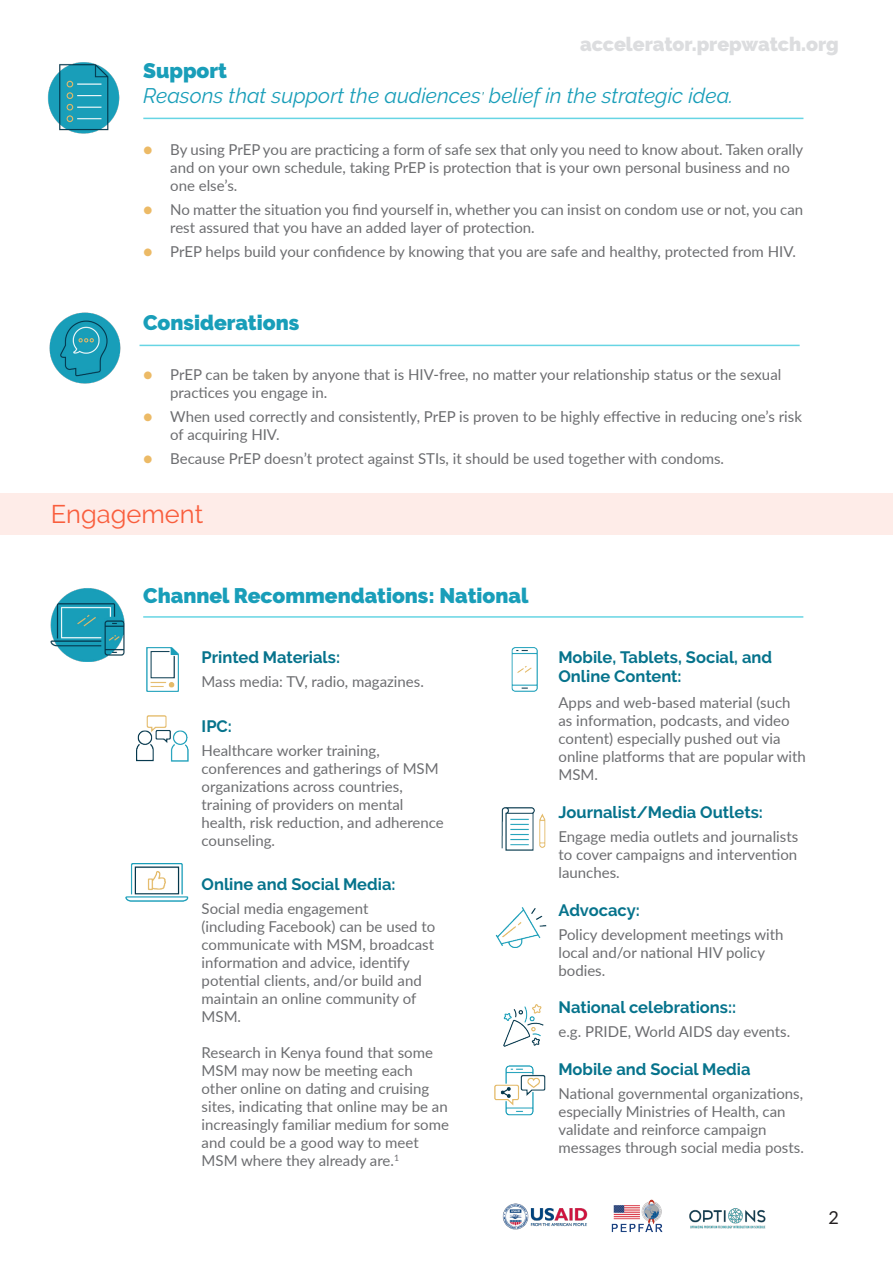
<style>
.page{position:relative;width:893px;height:1263px;background:#fff}
.page>*{position:absolute;margin:0;border:0;box-sizing:border-box;transform-origin:0 0}
.t1{font:25.5px "Raleway";color:#f95e3d}
.t2{font:italic 21px/25.2px "Raleway";color:#199eb9}
.t3{font:900 21px "Raleway";color:#199eb9}
.t4{font:900 19.5px "Raleway";color:#dcdddf}
.t5{font:18px "Lato";color:#231f20}
.t6{font:700 16.5px "Raleway";color:#06738c}
.Body{font:800 16.5px "Lato";color:#ecba66}
.Body-2{font:15px/18px "Lato";color:#6c6d70}
.t7{font:italic 15px "Raleway";color:#238f99}
.s1{font-weight:900;font-style:normal}
</style>
<div class="page">
<img style="left:694px;top:1208px;width:72px;height:21px">
<img style="left:611px;top:1199px;width:83px;height:33px">
<img style="left:502px;top:1203px;width:86px;height:27px">
<hr style="left:143px;top:616px;width:660px;height:2px;background:#67d5e4">
<img style="left:147px;top:647px;width:32px;height:44px">
<img style="left:137px;top:715px;width:52px;height:46px">
<hr style="left:140px;top:345px;width:660px;height:1px;background:#67d5e4">
<hr style="left:143px;top:118px;width:660px;height:1px;background:#67d5e4">
<img style="left:47px;top:62px;width:73px;height:72px">
<img style="left:49px;top:312px;width:72px;height:72px">
<img style="left:50px;top:588px;width:75px;height:74px">
<img style="left:494px;top:1066px;width:51px;height:49px">
<div style="left:0;top:493px;width:893px;height:42px;background:#feece8"></div>
<img style="left:512px;top:647px;width:25px;height:44px">
<img style="left:126px;top:863px;width:63px;height:38px">
<img style="left:501px;top:808px;width:44px;height:42px">
<img style="left:495px;top:907px;width:52px;height:41px">
<img style="left:503px;top:1005px;width:40px;height:41px">
<h2 class="t4" style="left:580px;top:33px;width:260px">accelerator.prepwatch.org</h2>
<h2 class="t2" style="left:143px;top:58px;width:591px"><span class="s1">Support<br></span>Reasons that support the audiences belief in the strategic idea.</h2>
<h2 class="t7" style="left:481px;top:89px;width:4px">’</h2>
<p class="Body" style="left:143px;top:136px;width:11px">•</p>
<p class="Body" style="left:143px;top:196px;width:11px">•</p>
<p class="Body" style="left:143px;top:238px;width:11px">•</p>
<p class="Body-2" style="left:170px;top:139px;width:634px">By using PrEP you are practicing a form of safe sex that only you need to know about. Taken orally</p>
<p class="Body-2" style="left:170px;top:157px;width:621px">and on your own schedule, taking PrEP is protection that is your own personal business and no one else .s’</p>
<p class="Body-2" style="left:170px;top:199px;width:634px">No matter the situation you find yourself in, whether you can insist on condom use or not, you can</p>
<p class="Body-2" style="left:170px;top:217px;width:366px">rest assured that you have an added layer of protection.</p>
<p class="Body-2" style="left:170px;top:241px;width:627px">PrEP helps build your confidence by knowing that you are safe and healthy, protected from HIV.</p>
<h2 class="t3" style="left:143px;top:310px;width:158px">Considerations</h2>
<p class="Body-2" style="left:170px;top:365px;width:613px">PrEP can be taken by anyone that is HIV-free, no matter your relationship status or the sexual</p>
<p class="Body" style="left:143px;top:362px;width:11px">•</p>
<p class="Body" style="left:143px;top:404px;width:11px">•</p>
<p class="Body" style="left:143px;top:446px;width:11px">•</p>
<p class="Body-2" style="left:170px;top:383px;width:159px">practices you engage in.</p>
<p class="Body-2" style="left:170px;top:407px;width:633px">When used correctly and consistently, PrEP is proven to be highly effective in reducing one s’ risk</p>
<p class="Body-2" style="left:170px;top:425px;width:111px">of acquiring HIV.</p>
<p class="Body-2" style="left:170px;top:449px;width:555px">Because PrEP doesn t’ protect against STIs it, should be used together with condoms.</p>
<h1 class="t1" style="left:51px;top:499px;width:154px">Engagement</h1>
<h2 class="t3" style="left:143px;top:583px;width:387px">Channel Recommendations: National</h2>
<h3 class="t6" style="left:202px;top:647px;width:140px">Printed Materials:</h3>
<p class="Body-2" style="left:202px;top:672px;width:224px">Mass media: TV, radio, magazines.</p>
<h3 class="t6" style="left:202px;top:717px;width:32px">IPC:</h3>
<p class="Body-2" style="left:202px;top:741px;width:180px">Healthcare worker training,</p>
<p class="Body-2" style="left:202px;top:759px;width:239px">conferences and gatherings of MSM</p>
<p class="Body-2" style="left:202px;top:777px;width:203px">organizations across countries,</p>
<p class="Body-2" style="left:202px;top:795px;width:203px">training of providers on mental</p>
<p class="Body-2" style="left:202px;top:813px;width:244px">health, risk reduction, and adherence</p>
<p class="Body-2" style="left:202px;top:831px;width:75px">counseling.</p>
<h3 class="t6" style="left:202px;top:874px;width:195px">Online and Social Media:</h3>
<p class="Body-2" style="left:202px;top:899px;width:168px">Social media engagement</p>
<p class="Body-2" style="left:202px;top:917px;width:235px">(including Facebook) can be used to</p>
<p class="Body-2" style="left:202px;top:935px;width:234px">communicate with MSM, broadcast</p>
<p class="Body-2" style="left:202px;top:953px;width:210px">information and advice, identify</p>
<p class="Body-2" style="left:202px;top:971px;width:222px">potential clients, and/or build and</p>
<p class="Body-2" style="left:202px;top:989px;width:216px">maintain an online community of</p>
<p class="Body-2" style="left:202px;top:1007px;width:41px">MSM.</p>
<p class="Body-2" style="left:202px;top:1043px;width:233px">Research in Kenya found that some</p>
<p class="Body-2" style="left:202px;top:1061px;width:213px">MSM may now be meeting each</p>
<p class="Body-2" style="left:202px;top:1079px;width:229px">other online on dating and cruising</p>
<p class="Body-2" style="left:202px;top:1097px;width:248px">sites, indicating that online may be an</p>
<p class="Body-2" style="left:202px;top:1115px;width:249px">increasingly familiar medium for some</p>
<p class="Body-2" style="left:202px;top:1133px;width:219px">and could be a good way to meet</p>
<p class="Body-2" style="left:202px;top:1151px;width:199px">MSM where they already are.<sup>1</sup></p>
<h3 class="t6" style="left:558px;top:647px;width:215px">Mobile, Tablets, Social, and</h3>
<h3 class="t6" style="left:558px;top:667px;width:125px">Online Content:</h3>
<h3 class="Body-2" style="left:558px;top:693px;width:234px">Apps and web-based material (such</h3>
<p class="Body-2" style="left:558px;top:711px;width:233px">as information, podcasts, and video</p>
<p class="Body-2" style="left:558px;top:729px;width:224px">content) especially pushed out via</p>
<p class="Body-2" style="left:558px;top:747px;width:249px">online platforms that are popular with</p>
<p class="Body-2" style="left:558px;top:765px;width:41px">MSM.</p>
<h3 class="t6" style="left:558px;top:802px;width:206px">Journalist/Media Outlets:</h3>
<p class="Body-2" style="left:558px;top:827px;width:241px">Engage media outlets and journalists</p>
<p class="Body-2" style="left:558px;top:845px;width:240px">to cover campaigns and intervention</p>
<p class="Body-2" style="left:558px;top:863px;width:63px">launches.</p>
<h3 class="t6" style="left:558px;top:900px;width:83px">Advocacy:</h3>
<p class="Body-2" style="left:558px;top:924px;width:227px">Policy development meetings with</p>
<p class="Body-2" style="left:558px;top:942px;width:208px">local and/or national HIV policy</p>
<p class="Body-2" style="left:558px;top:960px;width:48px">bodies.</p>
<h3 class="t6" style="left:558px;top:998px;width:179px">National celebrations::</h3>
<p class="Body-2" style="left:558px;top:1022px;width:233px">.g.e PRIDE, World AIDS day events.</p>
<h3 class="t6" style="left:558px;top:1060px;width:194px">Mobile and Social Media</h3>
<p class="Body-2" style="left:558px;top:1084px;width:246px">National governmental organizations,</p>
<p class="Body-2" style="left:558px;top:1102px;width:229px">especially Ministries of Health, can</p>
<p class="Body-2" style="left:558px;top:1120px;width:210px">validate and reinforce campaign</p>
<p class="Body-2" style="left:558px;top:1138px;width:247px">messages through social media posts.</p>
<p class="t5" style="left:828px;top:1205px;width:12px">2</p>
</div>
